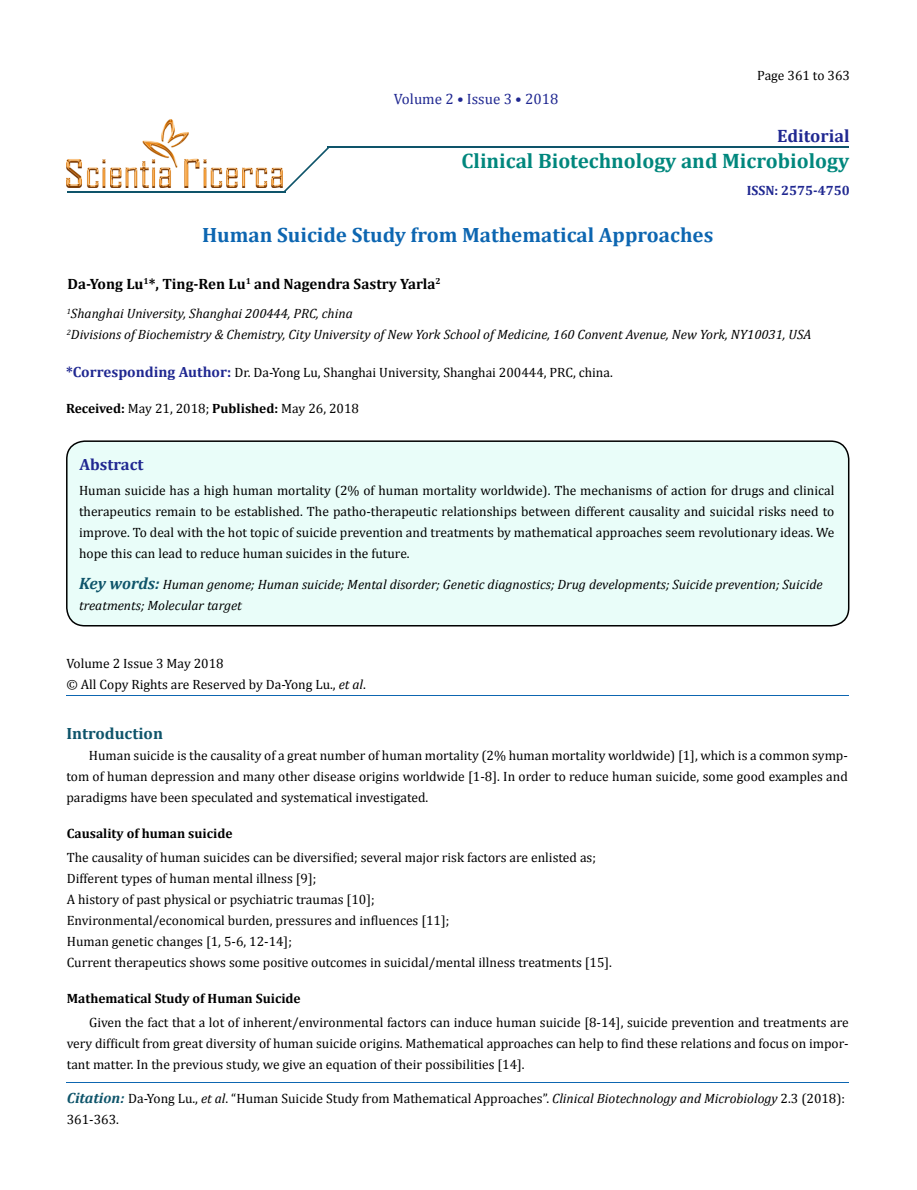
<style>
.page{position:relative;width:917px;height:1190px;background:#fff}
.page>*{position:absolute;margin:0;border:0;box-sizing:border-box;transform-origin:0 0}
.t1{font:700 21px "Cambria";color:#00877d}
.t2{font:700 20.85px "Cambria";color:#0d66b1}
.t3{font:700 18px "Cambria";color:#202891}
.t4{font:700 16.35px "Cambria";color:#0e546a}
.t5{font:700 16.35px "Cambria";color:#202891}
.t6{font:700 15px "Cambria";color:#000}
.t7{font:15px "Cambria";color:#202891}
.t8{font:13.5px/21px "Cambria";color:#000;text-align:justify}
.t9{font:italic 13.5px/21px "Cambria";color:#000}
.t10{font:700 13.5px "Cambria";color:#000}
.t11{font:700 13.5px "Cambria";color:#202891}
.s1{font-weight:700;font-size:14.85px;color:#202891}
.s2{font-weight:700}
.s3{font-weight:700;font-size:16.5px;color:#0e546a}
.s4{font-style:italic}
.s5{font-weight:700;font-style:italic;font-size:14.85px;color:#0e546a}
</style>
<div class="page">
<div style="left:67px;top:441px;width:781px;height:185px;background:#e9fdf9;border-radius:18px"></div>
<div style="left:66px;top:440px;width:783px;height:186px;border:2px solid #000;border-radius:18px"></div>
<hr style="left:327px;top:146px;width:521px;height:2px;background:#0e546a">
<hr style="left:67px;top:191px;width:218px;height:2px;background:#0e546a">
<svg style="left:284px;top:148px;width:45px;height:45px"></svg>
<hr style="left:67px;top:1082px;width:781px;height:1px;background:#0d66b1">
<hr style="left:67px;top:695px;width:781px;height:1px;background:#0d66b1">
<img style="left:67px;top:119px;width:216px;height:69px">
<p class="t7" style="left:394px;top:90px;width:166px">Volume 2 • Issue 3 • 2018</p>
<p class="t8" style="left:757px;top:64px;width:94px">Page 361 to 363</p>
<h3 class="t3" style="left:777px;top:124px;width:74px">Editorial</h3>
<h1 class="t1" style="left:461px;top:148px;width:389px">Clinical Biotechnology and Microbiology</h1>
<p class="t11" style="left:746px;top:182px;width:104px">ISSN: 2575-4750</p>
<h2 class="t2" style="left:202px;top:222px;width:512px">Human Suicide Study from Mathematical Approaches</h2>
<p class="t6" style="left:68px;top:275px;width:375px">Da-Yong Lu<sup>1</sup>*, Ting-Ren Lu<sup>1</sup> and Nagendra Sastry Yarla<sup>2</sup></p>
<p class="t9" style="left:67px;top:303px;width:746px"><sup>1</sup>Shanghai University, Shanghai 200444, PRC, china<br><sup>2</sup>Divisions of Biochemistry &amp; Chemistry, City University of New York School of Medicine, 160 Convent Avenue, New York, NY10031, USA</p>
<p class="t8" style="left:66px;top:362px;width:548px"><span class="s1">*Corresponding Author:</span> Dr. Da-Yong Lu, Shanghai University, Shanghai 200444, PRC, china.</p>
<p class="t8" style="left:66px;top:398px;width:294px"><span class="s2">Received:</span> May 21, 2018; <span class="s2">Published:</span> May 26, 2018</p>
<p class="t5" style="left:80px;top:454px;width:65px">Abstract</p>
<p class="t8" style="left:79px;top:480px;width:756px">Human suicide has a high human mortality (2% of human mortality worldwide). The mechanisms of action for drugs and clinical therapeutics remain to be established. The patho-therapeutic relationships between different causality and suicidal risks need to improve. To deal with the hot topic of suicide prevention and treatments by mathematical approaches seem revolutionary ideas. We hope this can lead to reduce human suicides in the future.</p>
<p class="t9" style="left:79px;top:573px;width:745px"><span class="s3">Key words:</span> Human genome; Human suicide; Mental disorder; Genetic diagnostics; Drug developments; Suicide prevention; Suicide treatments; Molecular target</p>
<p class="t8" style="left:66px;top:653px;width:301px">Volume 2 Issue 3 May 2018<br>© All Copy Rights are Reserved by Da-Yong Lu., <span class="s4">et al</span>.</p>
<p class="t4" style="left:66px;top:723px;width:98px">Introduction</p>
<p class="t8" style="left:66px;top:745px;width:783px;text-indent:23px">Human suicide is the causality of a great number of human mortality (2% human mortality worldwide) [1], which is a common symp&shy;tom of human depression and many other disease origins worldwide [1-8]. In order to reduce human suicide, some good examples and paradigms have been speculated and systematical investigated.</p>
<p class="t10" style="left:67px;top:825px;width:167px">Causality of human suicide</p>
<p class="t8" style="left:67px;top:847px;width:546px;text-align:left">The causality of human suicides can be diversified; several major risk factors are enlisted as; Different types of human mental illness [9];<br>A history of past physical or psychiatric traumas [10];<br>Environmental/economical burden, pressures and influences [11];<br>Human genetic changes [1, 5-6, 12-14];<br>Current therapeutics shows some positive outcomes in suicidal/mental illness treatments [15].</p>
<p class="t10" style="left:67px;top:990px;width:235px">Mathematical Study of Human Suicide</p>
<p class="t8" style="left:67px;top:1012px;width:783px;text-indent:23px">Given the fact that a lot of inherent/environmental factors can induce human suicide [8-14], suicide prevention and treatments are very difficult from great diversity of human suicide origins. Mathematical approaches can help to find these relations and focus on impor&shy;tant matter. In the previous study, we give an equation of their possibilities [14].</p>
<p class="t8" style="left:67px;top:1087px;width:779px"><span class="s5">Citation:</span> Da-Yong Lu., <span class="s4">et al</span>. “Human Suicide Study from Mathematical Approaches”. <span class="s4">Clinical Biotechnology and Microbiology</span> 2.3 (2018):<br>361-363.</p>
</div>
